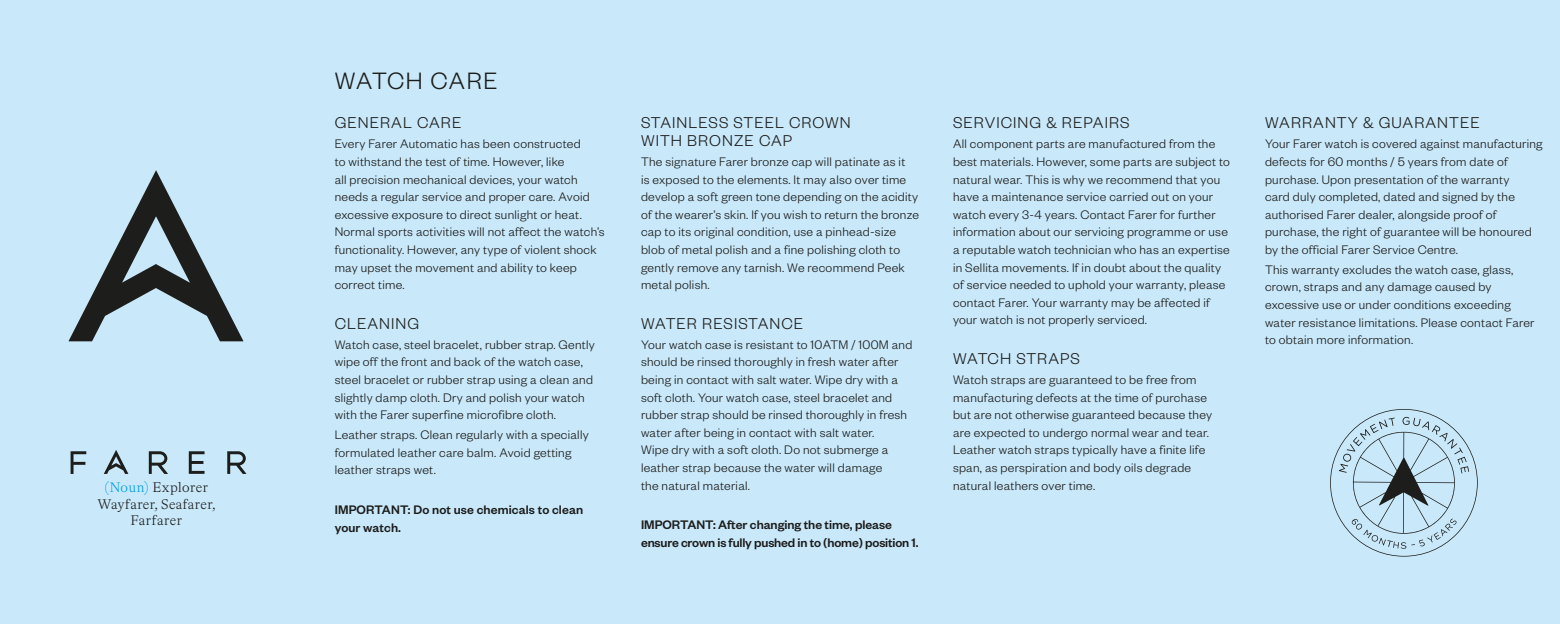
<style>
.page{position:relative;width:1560px;height:624px;background:#fff}
.page>*{position:absolute;margin:0;border:0;box-sizing:border-box;transform-origin:0 0}
.t1{font:300 26px "Founders Grotesk";letter-spacing:.04em;color:#1d1d1b}
.t2{font:300 17.2px/17.6px "Founders Grotesk";letter-spacing:.06em;color:#1d1d1b}
.t3{font:300 14px/16.8px "Bradford LL";letter-spacing:.02em;color:#1d1d1b;text-align:center}
.t4{font:300 13.6px/17.6px "Founders Grotesk";letter-spacing:.02em;color:#1d1d1b}
.t5{font:500 13.6px/17.6px "Founders Grotesk";color:#1d1d1b}
.s1{color:#009fe3}
</style>
<div class="page">
<div style="left:0;top:0;width:1559px;height:624px;background:#c9e9fb"></div>
<svg style="left:1330px;top:409px;width:147px;height:147px"></svg>
<svg style="left:71px;top:450px;width:175px;height:24px"></svg>
<svg style="left:68px;top:170px;width:175px;height:171px"></svg>
<p class="t3" style="left:98px;top:478px;width:120px"><span class="s1">(Noun)</span> Explorer<br>Wayfarer, Seafarer,<br>Farfarer</p>
<h1 class="t1" style="left:334px;top:65px;width:164px">WATCH CARE</h1>
<p class="t2" style="left:334px;top:113px;width:128px">GENERAL CARE</p>
<p class="t4" style="left:334px;top:134px;width:271px">Every Farer Automatic has been constructed<br>to withstand the test of time. However, like<br>all precision mechanical devices, your watch needs a regular service and proper care. Avoid excessive exposure to direct sunlight or heat.<br>Normal sports activities will not affect the watch’s functionality. However, any type of violent shock may upset the movement and ability to keep correct time.</p>
<p class="t2" style="left:334px;top:314px;width:86px">CLEANING</p>
<p class="t4" style="left:334px;top:335px;width:261px">Watch case, steel bracelet, rubber strap. Gently wipe off the front and back of the watch case, steel bracelet or rubber strap using a clean and slightly damp cloth. Dry and polish your watch with the Farer superfine microfibre cloth.</p>
<p class="t4" style="left:334px;top:425px;width:255px">Leather straps. Clean regularly with a specially formulated leather care balm. Avoid getting leather straps wet.</p>
<p class="t5" style="left:334px;top:500px;width:250px">IMPORTANT: Do not use chemicals to clean your watch.</p>
<p class="t2" style="left:641px;top:113px;width:211px">STAINLESS STEEL CROWN<br>WITH BRONZE CAP</p>
<p class="t4" style="left:641px;top:152px;width:279px">The signature Farer bronze cap will patinate as it<br>is exposed to the elements. It may also over time develop a soft green tone depending on the acidity of the wearer’s skin. If you wish to return the bronze cap to its original condition, use a pinhead-size blob of metal polish and a fine polishing cloth to gently remove any tarnish. We recommend Peek metal polish.</p>
<p class="t2" style="left:641px;top:314px;width:164px">WATER RESISTANCE</p>
<p class="t4" style="left:641px;top:335px;width:273px">Your watch case is resistant to 10ATM / 100M and should be rinsed thoroughly in fresh water after being in contact with salt water. Wipe dry with a soft cloth. Your watch case, steel bracelet and rubber strap should be rinsed thoroughly in fresh water after being in contact with salt water.<br>Wipe dry with a soft cloth. Do not submerge a leather strap because the water will damage<br>the natural material.</p>
<p class="t5" style="left:641px;top:515px;width:279px">IMPORTANT: After changing the time, please ensure crown is fully pushed in to (home) position 1.</p>
<p class="t2" style="left:952px;top:113px;width:178px">SERVICING &amp; REPAIRS</p>
<p class="t4" style="left:952px;top:134px;width:278px">All component parts are manufactured from the best materials. However, some parts are subject to natural wear. This is why we recommend that you have a maintenance service carried out on your watch every 3-4 years. Contact Farer for further information about our servicing programme or use a reputable watch technician who has an expertise in Sellita movements. If in doubt about the quality of service needed to uphold your warranty, please contact Farer. Your warranty may be affected if your watch is not properly serviced.</p>
<p class="t2" style="left:952px;top:349px;width:129px">WATCH STRAPS</p>
<p class="t4" style="left:952px;top:370px;width:260px">Watch straps are guaranteed to be free from manufacturing defects at the time of purchase but are not otherwise guaranteed because they are expected to undergo normal wear and tear.<br>Leather watch straps typically have a finite life span, as perspiration and body oils degrade natural leathers over time.</p>
<p class="t2" style="left:1264px;top:113px;width:216px">WARRANTY &amp; GUARANTEE</p>
<p class="t4" style="left:1264px;top:134px;width:279px">Your Farer watch is covered against manufacturing defects for 60 months / 5 years from date of purchase. Upon presentation of the warranty<br>card duly completed, dated and signed by the authorised Farer dealer, alongside proof of purchase, the right of guarantee will be honoured by the official Farer Service Centre.</p>
<p class="t4" style="left:1264px;top:260px;width:271px">This warranty excludes the watch case, glass, crown, straps and any damage caused by excessive use or under conditions exceeding water resistance limitations. Please contact Farer to obtain more information.</p>
</div>
